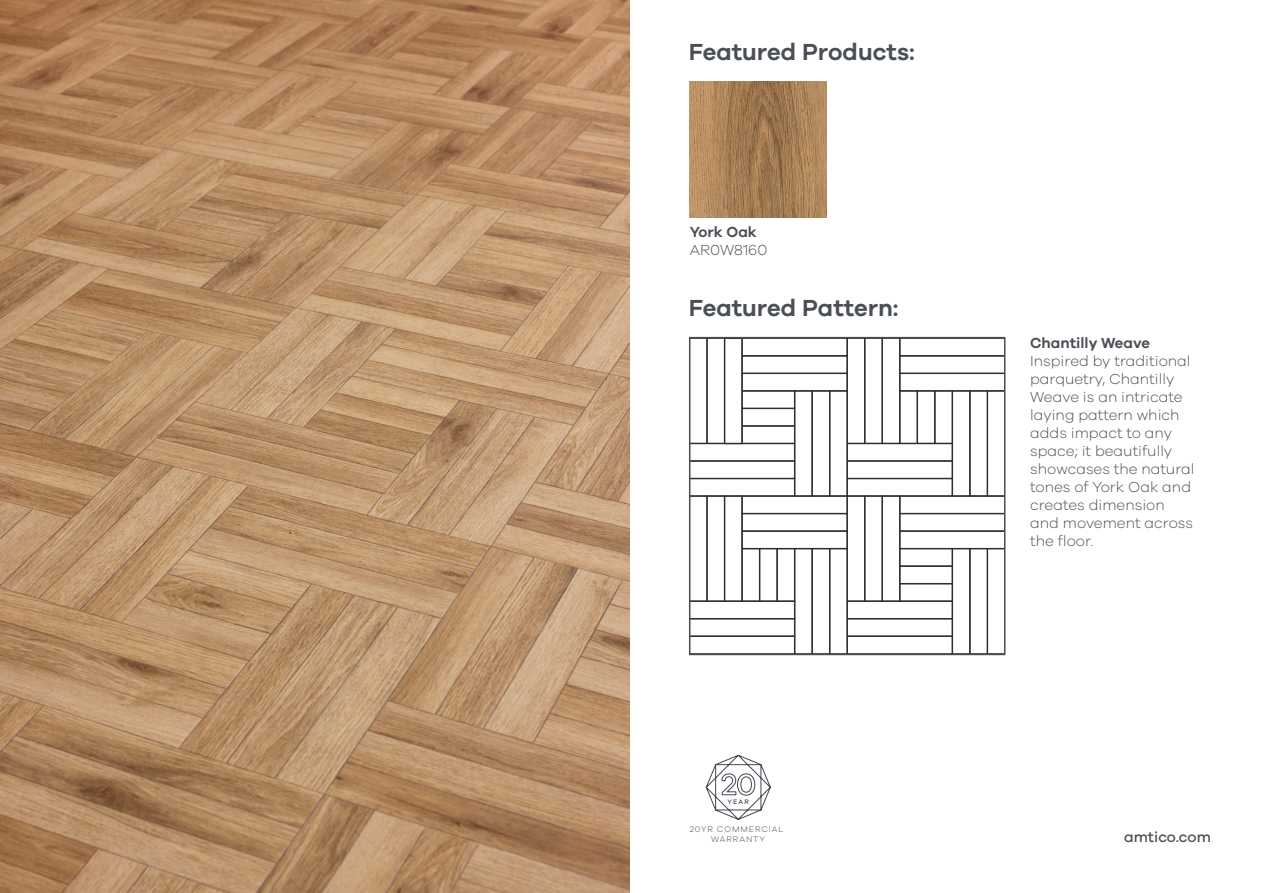
<style>
.page{position:relative;width:1263px;height:893px;background:#fff}
.page>*{position:absolute;margin:0;border:0;box-sizing:border-box;transform-origin:0 0}
.t1{font:600 24px "Galano Grotesque";color:#4a4f55}
.t2{font:300 15px/18px "Galano Grotesque";color:#4a4f55}
.t3{font:600 15px "Galano Grotesque";color:#4a4f55}
.t4{font:500 15px "Galano Grotesque";color:#4a4f55}
.t5{font:300 8.4px/9.1px "Galano Grotesque";letter-spacing:.105em;color:#414950;text-align:center}
.t6{font:500 6.6px "Galano Grotesque";color:#414950}
</style>
<div class="page">
<img style="left:0;top:0;width:629px;height:893px">
<div style="left:899px;top:583px;width:54px;height:19px;border:1px solid #322f2a"></div>
<div style="left:899px;top:565px;width:54px;height:19px;border:1px solid #322f2a"></div>
<div style="left:934px;top:390px;width:19px;height:54px;border:1px solid #322f2a"></div>
<div style="left:899px;top:548px;width:54px;height:19px;border:1px solid #322f2a"></div>
<div style="left:741px;top:390px;width:54px;height:19px;border:1px solid #322f2a"></div>
<div style="left:741px;top:425px;width:54px;height:19px;border:1px solid #322f2a"></div>
<div style="left:759px;top:548px;width:19px;height:54px;border:1px solid #322f2a"></div>
<div style="left:917px;top:390px;width:18px;height:54px;border:1px solid #322f2a"></div>
<div style="left:952px;top:548px;width:18px;height:106px;border:1px solid #322f2a"></div>
<div style="left:899px;top:530px;width:106px;height:19px;border:1px solid #322f2a"></div>
<div style="left:846px;top:600px;width:107px;height:19px;border:1px solid #322f2a"></div>
<div style="left:899px;top:495px;width:106px;height:19px;border:1px solid #322f2a"></div>
<div style="left:846px;top:618px;width:107px;height:19px;border:1px solid #322f2a"></div>
<div style="left:741px;top:373px;width:107px;height:19px;border:1px solid #322f2a"></div>
<div style="left:690px;top:443px;width:105px;height:19px;border:1px solid #322f2a"></div>
<div style="left:794px;top:548px;width:19px;height:106px;border:1px solid #322f2a"></div>
<div style="left:741px;top:495px;width:107px;height:19px;border:1px solid #322f2a"></div>
<div style="left:829px;top:390px;width:19px;height:107px;border:1px solid #322f2a"></div>
<div style="left:846px;top:443px;width:107px;height:19px;border:1px solid #322f2a"></div>
<div style="left:794px;top:390px;width:19px;height:107px;border:1px solid #322f2a"></div>
<div style="left:846px;top:478px;width:107px;height:19px;border:1px solid #322f2a"></div>
<div style="left:987px;top:390px;width:18px;height:107px;border:1px solid #322f2a"></div>
<div style="left:846px;top:460px;width:107px;height:19px;border:1px solid #322f2a"></div>
<div style="left:741px;top:355px;width:107px;height:19px;border:1px solid #322f2a"></div>
<div style="left:741px;top:513px;width:107px;height:19px;border:1px solid #322f2a"></div>
<div style="left:811px;top:390px;width:19px;height:107px;border:1px solid #322f2a"></div>
<div style="left:706px;top:495px;width:19px;height:107px;border:1px solid #322f2a"></div>
<div style="left:881px;top:338px;width:19px;height:106px;border:1px solid #322f2a"></div>
<div style="left:969px;top:390px;width:19px;height:107px;border:1px solid #322f2a"></div>
<div style="left:690px;top:600px;width:105px;height:19px;border:1px solid #322f2a"></div>
<div style="left:899px;top:338px;width:106px;height:19px;border:1px solid #322f2a"></div>
<div style="left:724px;top:338px;width:19px;height:106px;border:1px solid #322f2a"></div>
<div style="left:690px;top:338px;width:18px;height:106px;border:1px solid #322f2a"></div>
<div style="left:690px;top:635px;width:105px;height:19px;border:1px solid #322f2a"></div>
<div style="left:690px;top:495px;width:18px;height:107px;border:1px solid #322f2a"></div>
<div style="left:690px;top:618px;width:105px;height:19px;border:1px solid #322f2a"></div>
<div style="left:811px;top:548px;width:19px;height:106px;border:1px solid #322f2a"></div>
<div style="left:846px;top:338px;width:19px;height:106px;border:1px solid #322f2a"></div>
<div style="left:741px;top:338px;width:107px;height:19px;border:1px solid #322f2a"></div>
<div style="left:741px;top:530px;width:107px;height:19px;border:1px solid #322f2a"></div>
<div style="left:899px;top:373px;width:106px;height:19px;border:1px solid #322f2a"></div>
<div style="left:690px;top:460px;width:105px;height:19px;border:1px solid #322f2a"></div>
<div style="left:864px;top:495px;width:19px;height:107px;border:1px solid #322f2a"></div>
<div style="left:952px;top:390px;width:18px;height:107px;border:1px solid #322f2a"></div>
<div style="left:864px;top:338px;width:19px;height:106px;border:1px solid #322f2a"></div>
<div style="left:724px;top:495px;width:19px;height:107px;border:1px solid #322f2a"></div>
<div style="left:969px;top:548px;width:19px;height:106px;border:1px solid #322f2a"></div>
<div style="left:829px;top:548px;width:19px;height:106px;border:1px solid #322f2a"></div>
<div style="left:706px;top:338px;width:19px;height:106px;border:1px solid #322f2a"></div>
<div style="left:689px;top:337px;width:316px;height:318px;border:2px solid #4a4f55"></div>
<svg style="left:706px;top:755px;width:65px;height:65px"></svg>
<img style="left:690px;top:81px;width:136px;height:136px">
<p class="t1" style="left:689px;top:37px;width:227px">Featured Products:</p>
<p class="t3" style="left:690px;top:223px;width:68px">York Oak</p>
<p class="t2" style="left:690px;top:240px;width:79px">AR0W8160</p>
<p class="t1" style="left:689px;top:294px;width:211px">Featured Pattern:</p>
<p class="t6" style="left:727px;top:797px;width:23px">YEAR</p>
<p class="t5" style="left:690px;top:825px;width:95px">20YR COMMERCIAL<br>WARRANTY</p>
<p class="t3" style="left:1030px;top:334px;width:121px">Chantilly Weave</p>
<p class="t2" style="left:1030px;top:352px;width:166px">Inspired by traditional parquetry, Chantilly<br>Weave is an intricate laying pattern which adds impact to any space; it beautifully showcases the natural tones of York Oak and creates dimension and movement across the floor.</p>
<p class="t4" style="left:1124px;top:828px;width:88px">amtico.com</p>
</div>
